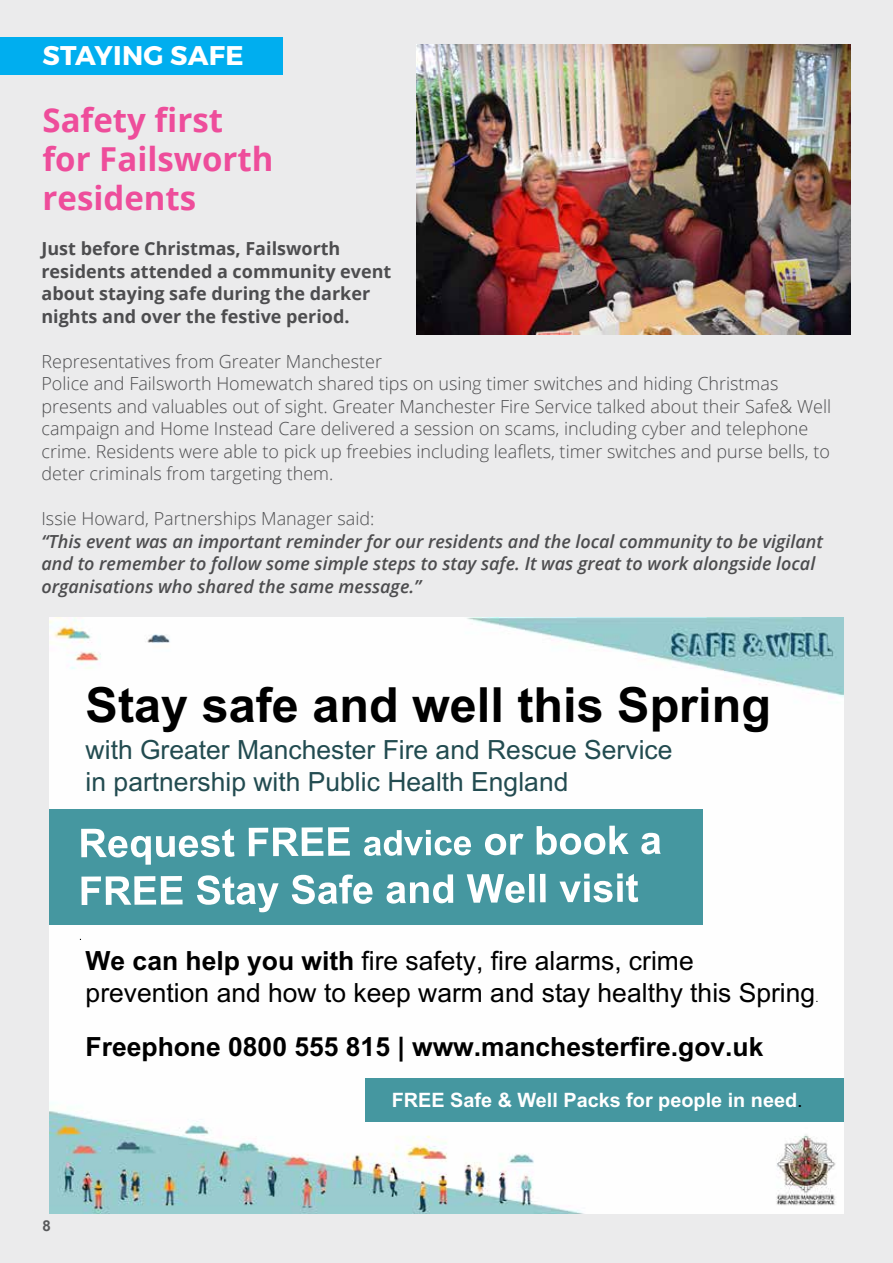
<style>
.page{position:relative;width:893px;height:1263px;background:#ebebec}
.page>*{position:absolute;margin:0;border:0;box-sizing:border-box;transform-origin:0 0}
.t1{font:700 48.45px "Arial";color:#000}
.t2{font:700 33px/39px "Open Sans";color:#ee4d9b}
.t3{font:700 27px "Montserrat";letter-spacing:.01em;color:#fff}
.t4{font:26.4px/31.7px "Arial";color:#000}
.t5{font:26.4px/32px "Arial";color:#224b50}
.t6{font:700 26.4px "Arial";color:#000}
.t7{font:700 19.8px "Arial";color:#fff}
.t8{font:300 18px/22.5px "Open Sans";color:#4d4d4f}
.t9{font:italic 600 18px/22.5px "Open Sans";color:#4d4d4f}
.t10{font:700 18px/22.5px "Open Sans";color:#4d4d4f}
.t11{font:700 15px "Arial";color:#58595b}
.t12{font:10.95px "Arial";color:#000}
.s1{font-weight:700}
.s2{font-weight:400;color:#000}
</style>
<div class="page">
<div style="left:0;top:37px;width:283px;height:38px;background:#00aeef"></div>
<img style="left:417px;top:45px;width:433px;height:289px">
<img style="left:50px;top:618px;width:793px;height:595px">
<div style="left:50px;top:809px;width:653px;height:116px;background:#4597a0"></div>
<svg style="left:81px;top:827px;width:269px;height:38px"></svg>
<svg style="left:364px;top:830px;width:107px;height:26px"></svg>
<svg style="left:485px;top:826px;width:176px;height:29px"></svg>
<svg style="left:81px;top:873px;width:557px;height:39px"></svg>
<div style="left:365px;top:1078px;width:478px;height:44px;background:#4597a0"></div>
<h3 class="t3" style="left:43px;top:39px;width:202px">STAYING SAFE</h3>
<h2 class="t2" style="left:43px;top:100px;width:233px">Safety first for Failsworth residents</h2>
<p class="t10" style="left:41px;top:237px;width:351px">Just before Christmas, Failsworth residents attended a community event about staying safe during the darker nights and over the festive period.</p>
<p class="t8" style="left:41px;top:349px;width:791px">Representatives from Greater Manchester<br>Police and Failsworth Homewatch shared tips on using timer switches and hiding Christmas presents and valuables out of sight. Greater Manchester Fire Service talked about their Safe&amp; Well campaign and Home Instead Care delivered a session on scams, including cyber and telephone crime. Residents were able to pick up freebies including leaflets, timer switches and purse bells, to deter criminals from targeting them.</p>
<p class="t8" style="left:41px;top:507px;width:334px">Issie Howard, Partnerships Manager said:</p>
<p class="t9" style="left:41px;top:529px;width:783px">“This event was an important reminder for our residents and the local community to be vigilant and to remember to follow some simple steps to stay safe. It was great to work alongside local organisations who shared the same message.”</p>
<h1 class="t1" style="left:86px;top:671px;width:687px">Stay safe and well this Spring</h1>
<h3 class="t5" style="left:86px;top:734px;width:588px">with Greater Manchester Fire and Rescue Service in partnership with Public Health England</h3>
<h3 class="t4" style="left:86px;top:945px;width:731px"><span class="s1">We can help you with</span> fire safety, fire alarms, crime prevention and how to keep warm and stay healthy this Spring</h3>
<p class="t12" style="left:816px;top:990px;width:5px">.</p>
<h3 class="t6" style="left:86px;top:1028px;width:679px">Freephone 0800 555 815 | www.manchesterfire.gov.uk</h3>
<p class="t11" style="left:43px;top:1216px;width:10px">8</p>
<p class="t7" style="left:392px;top:1086px;width:412px">FREE Safe &amp; Well Packs for people in need<span class="s2">.</span></p>
</div>
